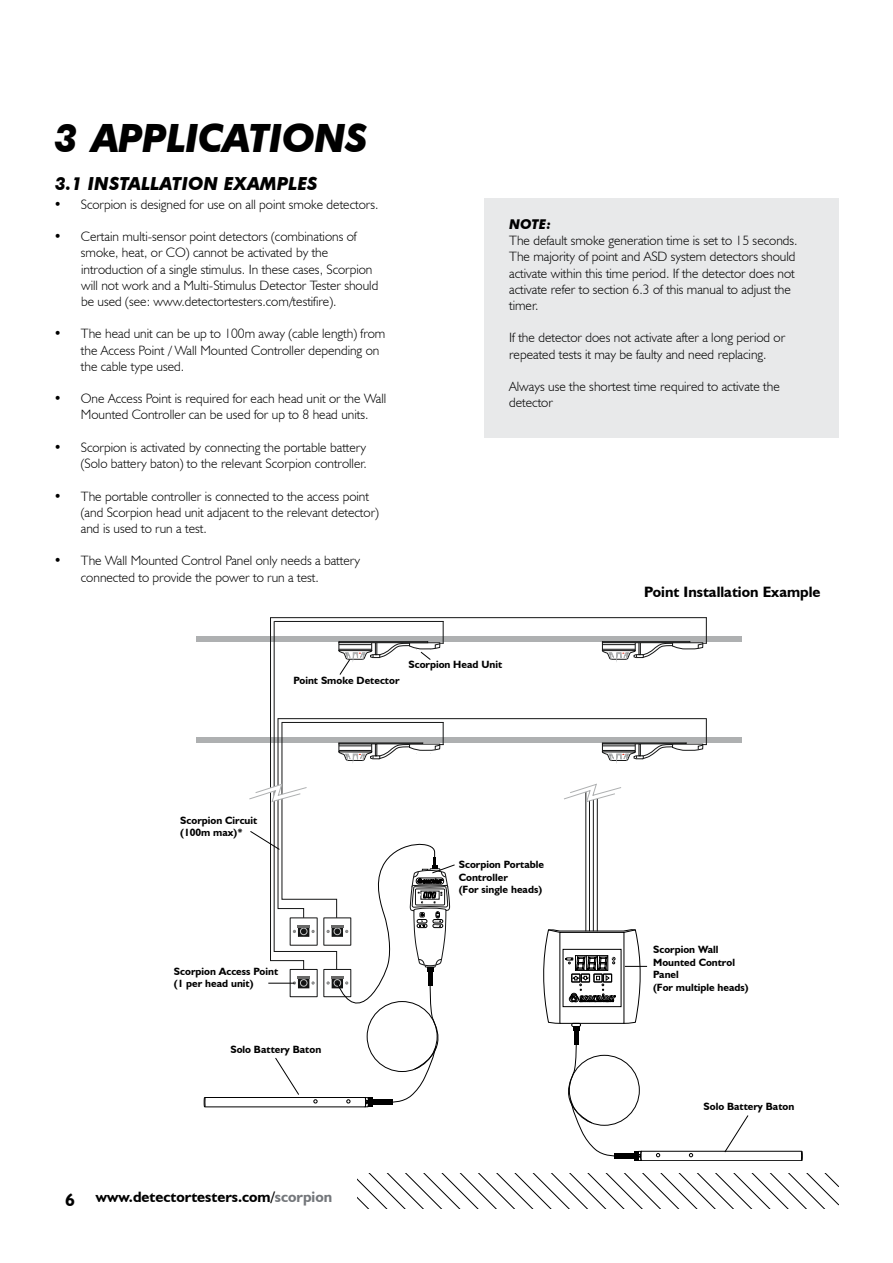
<style>
.page{position:relative;width:893px;height:1263px;background:#fff}
.page>*{position:absolute;margin:0;border:0;box-sizing:border-box;transform-origin:0 0}
.t1{font:italic 700 39px "Futura BT";letter-spacing:-.025em;color:#000}
.t2{font:italic 700 18px "Futura BT";color:#000}
.t3{font:700 15px "Humanist 521 BT";color:#000}
.t4{font:300 13.5px/16.2px "Humanist 521 BT";color:#000}
.t5{font:italic 700 13.5px "Futura BT";color:#000}
.t6{font:700 10.5px/12.6px "Humanist 521 BT";color:#000}
.s1{font-size:18px}
.s2{color:#74777b}
</style>
<div class="page">
<div style="left:484px;top:199px;width:355px;height:239px;background:#e8e9ea"></div>
<svg style="left:357px;top:1174px;width:482px;height:35px"></svg>
<div style="left:196px;top:737px;width:546px;height:5px;background:#aeb0b1"></div>
<div style="left:196px;top:636px;width:546px;height:6px;background:#aeb0b1"></div>
<hr style="left:270px;top:617px;width:437px;height:1px;background:#141515">
<hr style="left:278px;top:718px;width:429px;height:1px;background:#141515">
<svg style="left:601px;top:617px;width:106px;height:45px"></svg>
<svg style="left:601px;top:719px;width:106px;height:45px"></svg>
<hr style="left:585px;top:789px;width:1px;height:142px;background:#141515">
<hr style="left:589px;top:791px;width:1px;height:140px;background:#141515">
<hr style="left:593px;top:791px;width:1px;height:140px;background:#141515">
<hr style="left:597px;top:796px;width:1px;height:135px;background:#141515">
<svg style="left:564px;top:783px;width:57px;height:19px"></svg>
<hr style="left:574px;top:1029px;width:4px;height:16px;background:#000">
<svg style="left:568px;top:1036px;width:49px;height:121px"></svg>
<div style="left:614px;top:1153px;width:21px;height:6px;background:#000"></div>
<svg style="left:634px;top:1115px;width:168px;height:46px"></svg>
<svg style="left:543px;top:929px;width:104px;height:101px"></svg>
<svg style="left:204px;top:617px;width:251px;height:490px"></svg>
<h1 class="t1" style="left:54px;top:114px;width:315px">3 APPLICATIONS</h1>
<h2 class="t2" style="left:55px;top:172px;width:264px">3.1 INSTALLATION EXAMPLES</h2>
<p class="t4" style="left:54px;top:196px;width:326px">• Scorpion is designed for use on all point smoke detectors.</p>
<p class="t4" style="left:81px;top:228px;width:299px;text-indent:-27px">• Certain multi-sensor point detectors (combinations of smoke, heat, or CO) cannot be activated by the introduction of a single stimulus. In these cases, Scorpion will not work and a Multi-Stimulus Detector Tester should be used (see: www.detectortesters.com/testifire).</p>
<p class="t4" style="left:81px;top:325px;width:306px;text-indent:-27px">• The head unit can be up to 100m away (cable length) from the Access Point / Wall Mounted Controller depending on the cable type used.</p>
<p class="t4" style="left:81px;top:390px;width:307px;text-indent:-27px">• One Access Point is required for each head unit or the Wall<br>Mounted Controller can be used for up to 8 head units.</p>
<p class="t4" style="left:54px;top:439px;width:315px;text-align:right">• Scorpion is activated by connecting the portable battery (Solo battery baton) to the relevant Scorpion controller.</p>
<p class="t4" style="left:81px;top:487px;width:299px;text-indent:-27px">• The portable controller is connected to the access point (and Scorpion head unit adjacent to the relevant detector) and is used to run a test.</p>
<p class="t4" style="left:81px;top:552px;width:281px;text-indent:-27px">• The Wall Mounted Control Panel only needs a battery connected to provide the power to run a test.</p>
<p class="t5" style="left:509px;top:216px;width:44px">NOTE:</p>
<p class="t4" style="left:509px;top:232px;width:290px">The default smoke generation time is set to 15 seconds.<br>The majority of point and ASD system detectors should activate within this time period. If the detector does not activate refer to section 6.3 of this manual to adjust the timer.</p>
<p class="t4" style="left:509px;top:329px;width:277px">If the detector does not activate after a long period or repeated tests it may be faulty and need replacing.</p>
<p class="t4" style="left:509px;top:378px;width:272px">Always use the shortest time required to activate the detector</p>
<p class="t3" style="left:644px;top:583px;width:178px">Point Installation Example</p>
<p class="t6" style="left:293px;top:674px;width:108px">Point Smoke Detector</p>
<p class="t6" style="left:408px;top:657px;width:95px">Scorpion Head Unit</p>
<p class="t6" style="left:180px;top:813px;width:79px">Scorpion Circuit (100m max)*</p>
<p class="t6" style="left:174px;top:965px;width:106px">Scorpion Access Point (1 per head unit)</p>
<p class="t6" style="left:230px;top:1042px;width:92px">Solo Battery Baton</p>
<p class="t3" style="left:65px;top:1188px;width:268px"><span class="s1">6</span> www.detectortesters.com/<span class="s2">scorpion</span></p>
<p class="t6" style="left:459px;top:858px;width:87px">Scorpion Portable<br>Controller<br>(For single heads)</p>
<p class="t6" style="left:653px;top:943px;width:97px">Scorpion Wall<br>Mounted Control<br>Panel<br>(For multiple heads)</p>
<p class="t6" style="left:703px;top:1100px;width:92px">Solo Battery Baton</p>
</div>
